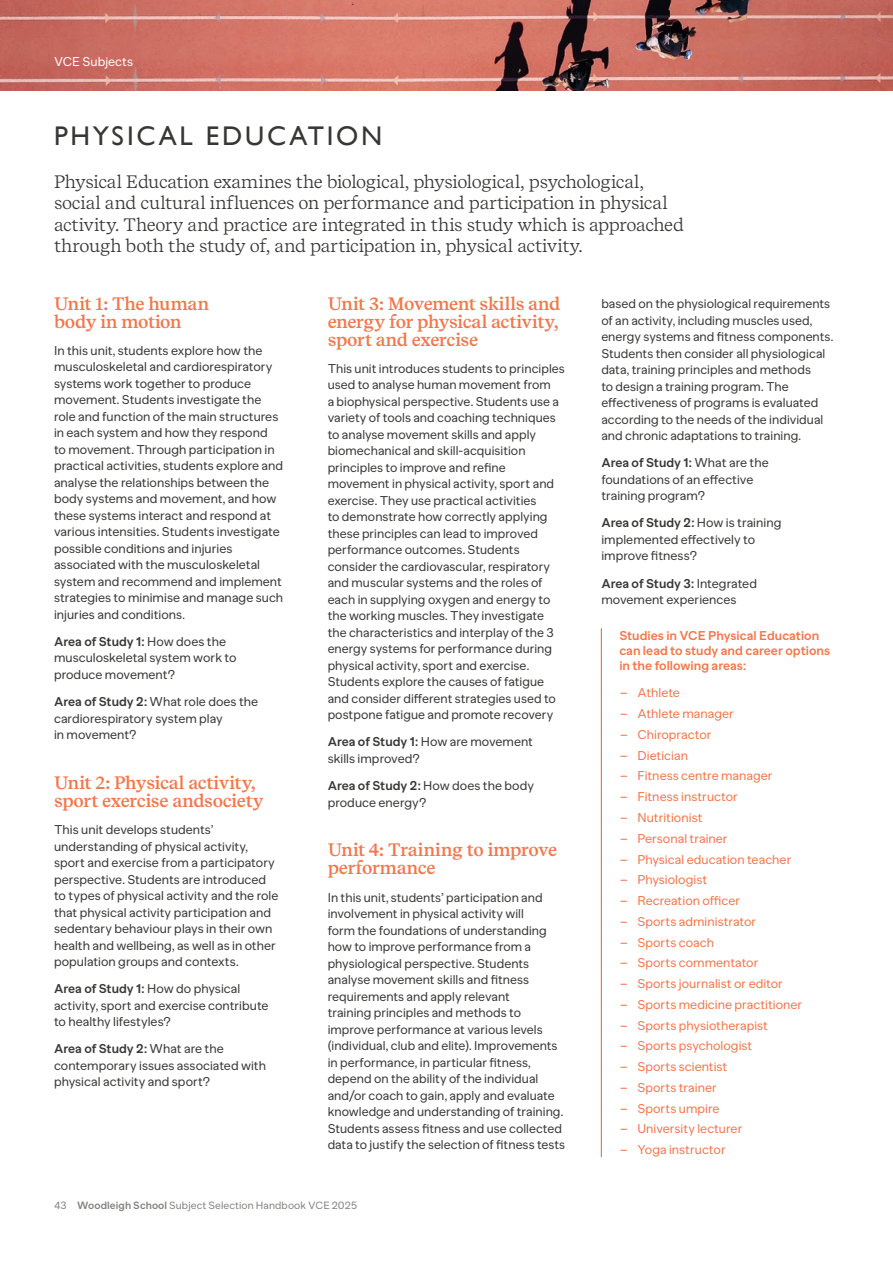
<style>
.page{position:relative;width:893px;height:1263px;background:#fff}
.page>*{position:absolute;margin:0;border:0;box-sizing:border-box;transform-origin:0 0}
.t1{font:27px "Gill Sans";letter-spacing:.105em;color:#373736}
.t2{font:18px/21.6px "Recife Text";letter-spacing:-.02em;color:#373736}
.t3{font:600 18px/18px "Recife Text";letter-spacing:-.02em;color:#f4764a}
.t4{font:12.75px/16.5px "MNKY Banana Grotesk";letter-spacing:.005em;color:#373736}
.t5{font:12.75px "MNKY Banana Grotesk";letter-spacing:.005em;color:#f4764a}
.t6{font:700 12.75px/15px "MNKY Banana Grotesk";color:#f4764a}
.t7{font:12.75px "MNKY Banana Grotesk";letter-spacing:.005em;color:#fff}
.t8{font:10.5px "MNKY Banana Grotesk";letter-spacing:.01em;color:#858180}
.s1{font-weight:700}
</style>
<div class="page">
<hr style="left:601px;top:628px;width:1px;height:529px;background:#ea5d3a">
<img style="left:0;top:0;width:893px;height:90px">
<p class="t7" style="left:54px;top:55px;width:81px">VCE Subjects</p>
<h1 class="t1" style="left:54px;top:120px;width:330px">PHYSICAL EDUCATION</h1>
<p class="t2" style="left:54px;top:169px;width:631px">Physical Education examines the biological, physiological, psychological, social and cultural influences on performance and participation in physical activity. Theory and practice are integrated in this study which is approached through both the study of, and participation in, physical activity.</p>
<h2 class="t3" style="left:54px;top:294px;width:157px">Unit 1: The human body in motion</h2>
<p class="t4" style="left:54px;top:342px;width:231px">In this unit, students explore how the musculoskeletal and cardiorespiratory systems work together to produce movement. Students investigate the role and function of the main structures in each system and how they respond<br>to movement. Through participation in practical activities, students explore and analyse the relationships between the body systems and movement, and how these systems interact and respond at various intensities. Students investigate possible conditions and injuries associated with the musculoskeletal system and recommend and implement strategies to minimise and manage such injuries and conditions.</p>
<p class="t4" style="left:54px;top:633px;width:184px"><span class="s1">Area of Study 1:</span> How does the musculoskeletal system work to produce movement?</p>
<p class="t4" style="left:54px;top:693px;width:206px"><span class="s1">Area of Study 2:</span> What role does the cardiorespiratory system play<br>in movement?</p>
<h2 class="t3" style="left:54px;top:773px;width:211px">Unit 2: Physical activity, sport exercise andsociety</h2>
<p class="t4" style="left:54px;top:821px;width:226px">This unit develops students’ understanding of physical activity, sport and exercise from a participatory perspective. Students are introduced to types of physical activity and the role that physical activity participation and sedentary behaviour plays in their own health and wellbeing, as well as in other population groups and contexts.</p>
<p class="t4" style="left:54px;top:981px;width:216px"><span class="s1">Area of Study 1:</span> How do physical activity, sport and exercise contribute to healthy lifestyles?</p>
<p class="t4" style="left:54px;top:1041px;width:214px"><span class="s1">Area of Study 2:</span> What are the contemporary issues associated with physical activity and sport?</p>
<h2 class="t3" style="left:328px;top:294px;width:234px;text-align:justify">Unit 3: Movement skills and energy for physical activity, sport and exercise</h2>
<p class="t4" style="left:328px;top:360px;width:239px">This unit introduces students to principles used to analyse human movement from<br>a biophysical perspective. Students use a variety of tools and coaching techniques to analyse movement skills and apply biomechanical and skill-acquisition principles to improve and refine movement in physical activity, sport and exercise. They use practical activities<br>to demonstrate how correctly applying these principles can lead to improved performance outcomes. Students consider the cardiovascular, respiratory and muscular systems and the roles of each in supplying oxygen and energy to the working muscles. They investigate the characteristics and interplay of the 3 energy systems for performance during physical activity, sport and exercise.<br>Students explore the causes of fatigue and consider different strategies used to postpone fatigue and promote recovery</p>
<p class="t4" style="left:328px;top:734px;width:207px"><span class="s1">Area of Study 1:</span> How are movement skills improved?</p>
<p class="t4" style="left:328px;top:777px;width:208px"><span class="s1">Area of Study 2:</span> How does the body produce energy?</p>
<h2 class="t3" style="left:328px;top:840px;width:231px">Unit 4: Training to improve performance</h2>
<p class="t4" style="left:328px;top:889px;width:239px">In this unit, students’ participation and involvement in physical activity will<br>form the foundations of understanding how to improve performance from a physiological perspective. Students analyse movement skills and fitness requirements and apply relevant<br>training principles and methods to improve performance at various levels (individual, club and elite). Improvements in performance, in particular fitness, depend on the ability of the individual and/or coach to gain, apply and evaluate knowledge and understanding of training.<br>Students assess fitness and use collected data to justify the selection of fitness tests</p>
<p class="t4" style="left:601px;top:296px;width:233px">based on the physiological requirements of an activity, including muscles used, energy systems and fitness components.<br>Students then consider all physiological data, training principles and methods<br>to design a training program. The effectiveness of programs is evaluated according to the needs of the individual and chronic adaptations to training.</p>
<p class="t4" style="left:601px;top:455px;width:169px"><span class="s1">Area of Study 1:</span> What are the foundations of an effective training program?</p>
<p class="t4" style="left:601px;top:515px;width:182px"><span class="s1">Area of Study 2:</span> How is training implemented effectively to improve fitness?</p>
<p class="t4" style="left:601px;top:575px;width:157px"><span class="s1">Area of Study 3:</span> Integrated movement experiences</p>
<p class="t6" style="left:619px;top:629px;width:212px">Studies in VCE Physical Education can lead to study and career options in the following areas:</p>
<p class="t5" style="left:620px;top:686px;width:61px">– Athlete</p>
<p class="t5" style="left:620px;top:707px;width:115px">– Athlete manager</p>
<p class="t5" style="left:620px;top:728px;width:93px">– Chiropractor</p>
<p class="t5" style="left:620px;top:748px;width:69px">– Dietician</p>
<p class="t5" style="left:620px;top:769px;width:154px">– Fitness centre manager</p>
<p class="t5" style="left:620px;top:790px;width:119px">– Fitness instructor</p>
<p class="t5" style="left:620px;top:811px;width:84px">– Nutritionist</p>
<p class="t5" style="left:620px;top:831px;width:109px">– Personal trainer</p>
<p class="t5" style="left:620px;top:852px;width:173px">– Physical education teacher</p>
<p class="t5" style="left:620px;top:873px;width:88px">– Physiologist</p>
<p class="t5" style="left:620px;top:894px;width:121px">– Recreation officer</p>
<p class="t5" style="left:620px;top:914px;width:137px">– Sports administrator</p>
<p class="t5" style="left:620px;top:935px;width:95px">– Sports coach</p>
<p class="t5" style="left:620px;top:956px;width:140px">– Sports commentator</p>
<p class="t5" style="left:620px;top:977px;width:164px">– Sports journalist or editor</p>
<p class="t5" style="left:620px;top:997px;width:183px">– Sports medicine practitioner</p>
<p class="t5" style="left:620px;top:1018px;width:149px">– Sports physiotherapist</p>
<p class="t5" style="left:620px;top:1039px;width:134px">– Sports psychologist</p>
<p class="t5" style="left:620px;top:1060px;width:109px">– Sports scientist</p>
<p class="t5" style="left:620px;top:1080px;width:98px">– Sports trainer</p>
<p class="t5" style="left:620px;top:1101px;width:101px">– Sports umpire</p>
<p class="t5" style="left:620px;top:1122px;width:124px">– University lecturer</p>
<p class="t5" style="left:620px;top:1143px;width:107px">– Yoga instructor</p>
<p class="t8" style="left:54px;top:1200px;width:305px">43 <span class="s1">Woodleigh School</span> Subject Selection Handbook VCE 2025</p>
</div>
